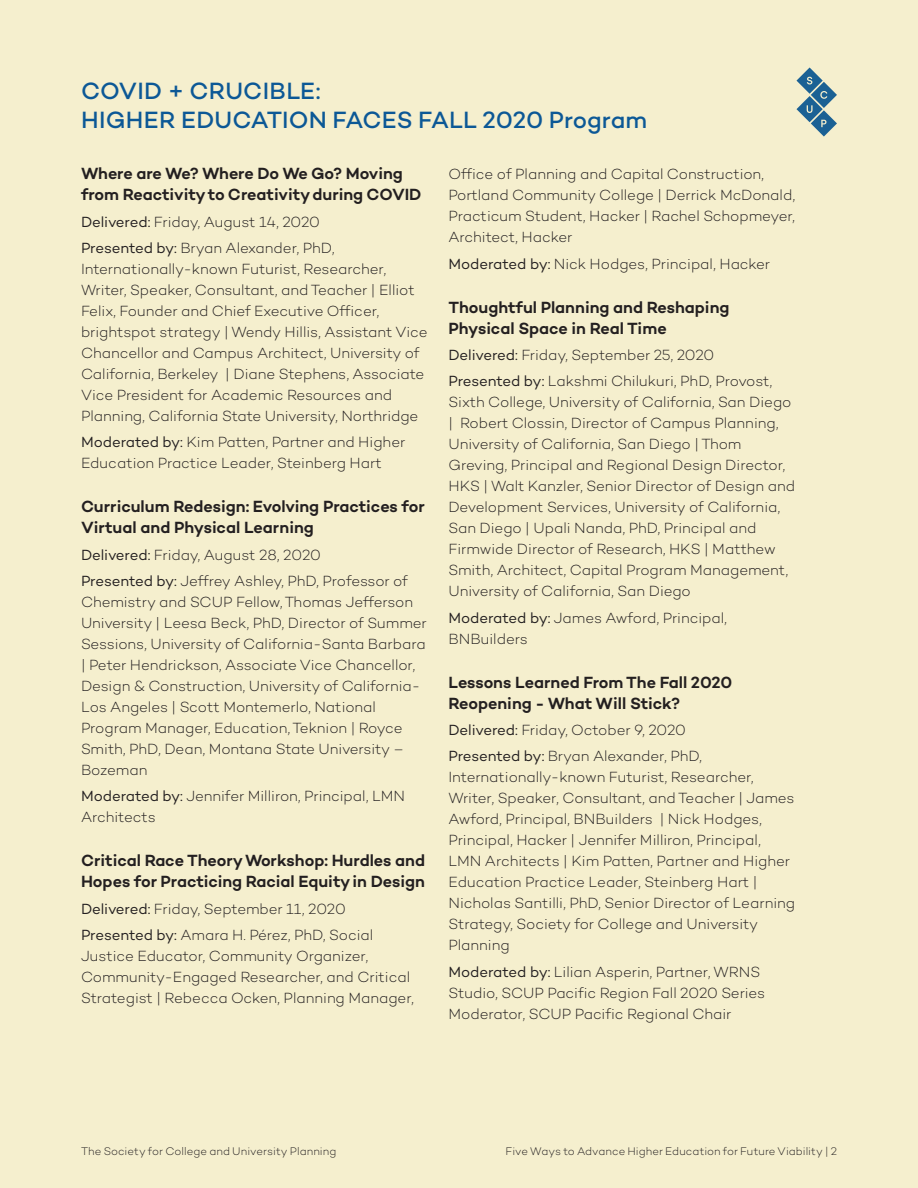
<style>
.page{position:relative;width:918px;height:1188px;background:#f5efce}
.page>*{position:absolute;margin:0;border:0;box-sizing:border-box;transform-origin:0 0}
.Headline_16_program{font:500 24px/28.5px "Campton";letter-spacing:.005em;color:#0c5896}
.covid_crucible_prog{font:600 16.5px/21px "Campton";color:#231f20}
.Body_Copy_Campton_10{font:300 15px/21px "Campton";letter-spacing:-.005em;color:#231f20}
.t1{font:300 11.25px "Campton";letter-spacing:.005em;color:#231f20}
.s1{font-weight:400}
</style>
<div class="page">
<svg style="left:796px;top:68px;width:41px;height:69px"></svg>
<p class="Headline_16_program" style="left:81px;top:77px;width:568px">COVID + CRUCIBLE:<br>HIGHER EDUCATION FACES FALL 2020 Program</p>
<p class="covid_crucible_prog" style="left:81px;top:163px;width:342px">Where are We? Where Do We Go? Moving from Reactivity to Creativity during COVID</p>
<p class="Body_Copy_Campton_10" style="left:81px;top:211px;width:241px"><span class="s1">Delivered:</span> Friday, August 14, 2020</p>
<p class="Body_Copy_Campton_10" style="left:81px;top:237px;width:348px"><span class="s1">Presented by:</span> Bryan Alexander, PhD, Internationally-known Futurist, Researcher, Writer, Speaker, Consultant, and Teacher | Elliot Felix, Founder and Chief Executive Officer, brightspot strategy | Wendy Hillis, Assistant Vice Chancellor and Campus Architect, University of California, Berkeley | Diane Stephens, Associate Vice President for Academic Resources and Planning, California State University, Northridge</p>
<p class="Body_Copy_Campton_10" style="left:81px;top:431px;width:326px"><span class="s1">Moderated by:</span> Kim Patten, Partner and Higher<br>Education Practice Leader, Steinberg Hart</p>
<p class="covid_crucible_prog" style="left:81px;top:496px;width:345px">Curriculum Redesign: Evolving Practices for<br>Virtual and Physical Learning</p>
<p class="Body_Copy_Campton_10" style="left:81px;top:544px;width:241px"><span class="s1">Delivered:</span> Friday, August 28, 2020</p>
<p class="Body_Copy_Campton_10" style="left:81px;top:570px;width:347px"><span class="s1">Presented by:</span> Jeffrey Ashley, PhD, Professor of Chemistry and SCUP Fellow, Thomas Jefferson University | Leesa Beck, PhD, Director of Summer Sessions, University of California-Santa Barbara | Peter Hendrickson, Associate Vice Chancellor, Design &amp; Construction, University of California-Los Angeles | Scott Montemerlo, National Program Manager, Education, Teknion | Royce Smith, PhD, Dean, Montana State University – Bozeman</p>
<p class="Body_Copy_Campton_10" style="left:81px;top:785px;width:326px"><span class="s1">Moderated by:</span> Jennifer Milliron, Principal, LMN<br>Architects</p>
<p class="covid_crucible_prog" style="left:81px;top:850px;width:346px">Critical Race Theory Workshop: Hurdles and<br>Hopes for Practicing Racial Equity in Design</p>
<p class="Body_Copy_Campton_10" style="left:81px;top:898px;width:266px"><span class="s1">Delivered:</span> Friday, September 11, 2020</p>
<p class="Body_Copy_Campton_10" style="left:81px;top:924px;width:335px"><span class="s1">Presented by:</span> Amara H. Pérez, PhD, Social Justice Educator, Community Organizer, Community-Engaged Researcher, and Critical Strategist | Rebecca Ocken, Planning Manager,</p>
<p class="Body_Copy_Campton_10" style="left:448px;top:164px;width:348px">Office of Planning and Capital Construction, Portland Community College | Derrick McDonald, Practicum Student, Hacker | Rachel Schopmeyer, Architect, Hacker</p>
<p class="Body_Copy_Campton_10" style="left:448px;top:253px;width:323px"><span class="s1">Moderated by:</span> Nick Hodges, Principal, Hacker</p>
<p class="covid_crucible_prog" style="left:448px;top:297px;width:282px">Thoughtful Planning and Reshaping<br>Physical Space in Real Time</p>
<p class="Body_Copy_Campton_10" style="left:448px;top:345px;width:267px"><span class="s1">Delivered:</span> Friday, September 25, 2020</p>
<p class="Body_Copy_Campton_10" style="left:448px;top:371px;width:348px"><span class="s1">Presented by:</span> Lakshmi Chilukuri, PhD, Provost, Sixth College, University of California, San Diego | Robert Clossin, Director of Campus Planning, University of California, San Diego | Thom Greving, Principal and Regional Design Director, HKS | Walt Kanzler, Senior Director of Design and Development Services, University of California, San Diego | Upali Nanda, PhD, Principal and Firmwide Director of Research, HKS | Matthew Smith, Architect, Capital Program Management, University of California, San Diego</p>
<p class="Body_Copy_Campton_10" style="left:448px;top:607px;width:280px"><span class="s1">Moderated by:</span> James Awford, Principal,<br>BNBuilders</p>
<p class="covid_crucible_prog" style="left:448px;top:672px;width:285px">Lessons Learned From The Fall 2020<br>Reopening - What Will Stick?</p>
<p class="Body_Copy_Campton_10" style="left:448px;top:720px;width:239px"><span class="s1">Delivered:</span> Friday, October 9, 2020</p>
<p class="Body_Copy_Campton_10" style="left:448px;top:746px;width:348px"><span class="s1">Presented by:</span> Bryan Alexander, PhD, Internationally-known Futurist, Researcher, Writer, Speaker, Consultant, and Teacher | James Awford, Principal, BNBuilders | Nick Hodges, Principal, Hacker | Jennifer Milliron, Principal, LMN Architects | Kim Patten, Partner and Higher Education Practice Leader, Steinberg Hart | Nicholas Santilli, PhD, Senior Director of Learning Strategy, Society for College and University Planning</p>
<p class="Body_Copy_Campton_10" style="left:448px;top:961px;width:318px"><span class="s1">Moderated by:</span> Lilian Asperin, Partner, WRNS<br>Studio, SCUP Pacific Region Fall 2020 Series<br>Moderator, SCUP Pacific Regional Chair</p>
<p class="t1" style="left:81px;top:1144px;width:257px">The Society for College and University Planning</p>
<p class="t1" style="left:506px;top:1144px;width:333px">Five Ways to Advance Higher Education for Future Viability | 2</p>
</div>
